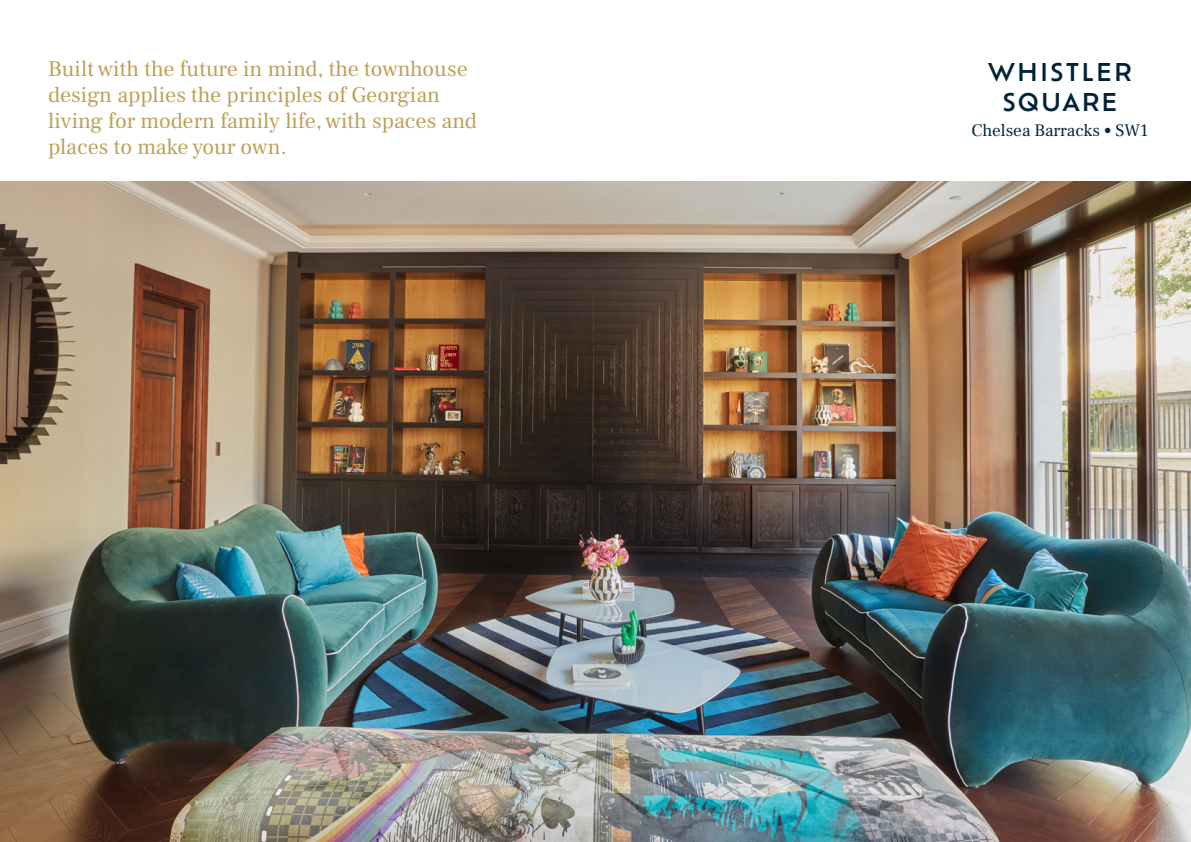
<style>
.page{position:relative;width:1191px;height:842px;background:#fff}
.page>*{position:absolute;margin:0;border:0;box-sizing:border-box;transform-origin:0 0}
.t1{font:500 24px/30px "Ofelia Std";letter-spacing:.06em;color:#002337;text-align:center}
.t2{font:22px/26px "Frank Ruhl Libre";color:#be9f56}
.t3{font:17.2px "Frank Ruhl Libre";color:#002337}
</style>
<div class="page">
<img style="left:0;top:181px;width:1191px;height:661px">
<p class="t2" style="left:48px;top:56px;width:430px">Built with the future in mind, the townhouse design applies the principles of Georgian living for modern family life, with spaces and places to make your own.</p>
<p class="t1" style="left:987px;top:56px;width:145px">WHISTLER<br>SQUARE</p>
<p class="t3" style="left:971px;top:120px;width:178px">Chelsea Barracks • SW1</p>
</div>
